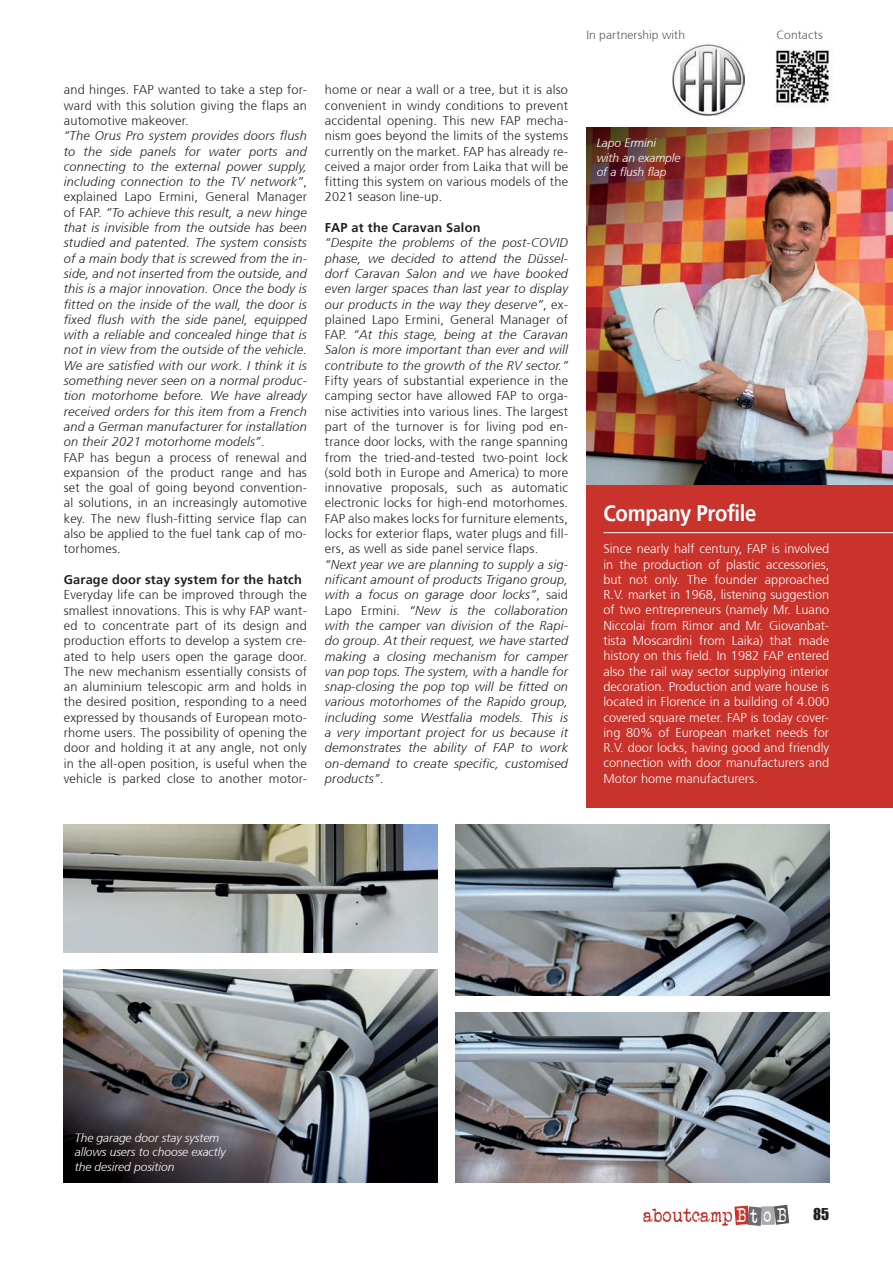
<style>
.page{position:relative;width:893px;height:1263px;background:#fff}
.page>*{position:absolute;margin:0;border:0;box-sizing:border-box;transform-origin:0 0}
.t1{font:700 22.5px "Frutiger 65";letter-spacing:-.015em;color:#fff;scale:.9 1}
.t2{font:19.95px "Veteran Typewriter";color:#fff;scale:.82 1}
.t3{font:15px "Impact";color:#231f20}
.t4{font:300 12.75px/15.3px "Frutiger 45";letter-spacing:.015em;color:#231f20;text-align:justify}
.t5{font:italic 300 12.75px/15.3px "Frutiger 46";letter-spacing:.015em;color:#231f20;text-align:justify}
.t6{font:300 12.75px/15.3px "Frutiger 45";color:#fff;text-align:justify}
.t7{font:700 12.75px "Frutiger 65";letter-spacing:.015em;color:#231f20}
.t8{font:italic 300 12px/14.4px "Frutiger 46";letter-spacing:-.005em;color:#fff}
.t9{font:300 12px "Frutiger 45";letter-spacing:.01em;color:#57585a}
.s1{font-family:"Frutiger 45";font-style:normal}
</style>
<div class="page">
<div style="left:761px;top:1206px;width:14px;height:19px;background:#a8a9ad"></div>
<svg style="left:774px;top:1205px;width:15px;height:20px"></svg>
<svg style="left:643px;top:1205px;width:119px;height:21px"></svg>
<div style="left:586px;top:484px;width:307px;height:323px;background:#c9332b"></div>
<img style="left:672px;top:44px;width:72px;height:71px">
<img style="left:775px;top:49px;width:58px;height:58px">
<hr style="left:586px;top:127px;width:243px;height:1px;background:#231f20">
<hr style="left:603px;top:532px;width:290px;height:1px;background:#fff">
<img style="left:586px;top:128px;width:307px;height:356px">
<img style="left:64px;top:825px;width:373px;height:127px">
<img style="left:64px;top:969px;width:373px;height:213px">
<img style="left:455px;top:825px;width:375px;height:170px">
<img style="left:455px;top:1012px;width:375px;height:170px">
<p class="t4" style="left:64px;top:82px;width:245px">and hinges. FAP wanted to take a step for&shy;ward with this solution giving the flaps an automotive makeover.</p>
<p class="t5" style="left:64px;top:128px;width:245px">“The Orus Pro system provides doors flush to the side panels for water ports and connecting to the external power supply, including connection to the TV network”<span class="s1">,</span></p>
<p class="t4" style="left:64px;top:190px;width:245px">explained Lapo Ermini, General Manager</p>
<p class="t5" style="left:64px;top:205px;width:245px"><span class="s1">of FAP.</span> “To achieve this result, a new hinge that is invisible from the outside has been studied and patented. The system consists of a main body that is screwed from the in&shy;side, and not inserted from the outside, and this is a major innovation. Once the body is fitted on the inside of the wall, the door is fixed flush with the side panel, equipped with a reliable and concealed hinge that is not in view from the outside of the vehicle.<br>We are satisfied with our work. I think it is something never seen on a normal produc&shy;tion motorhome before. We have already received orders for this item from a French and a German manufacturer for installation on their 2021 motorhome models”<span class="s1">.</span></p>
<p class="t4" style="left:64px;top:450px;width:245px">FAP has begun a process of renewal and expansion of the product range and has set the goal of going beyond convention&shy;al solutions, in an increasingly automotive key. The new flush-fitting service flap can also be applied to the fuel tank cap of mo&shy;torhomes.</p>
<p class="t7" style="left:64px;top:572px;width:240px">Garage door stay system for the hatch</p>
<p class="t4" style="left:64px;top:587px;width:245px">Everyday life can be improved through the smallest innovations. This is why FAP want&shy;ed to concentrate part of its design and production efforts to develop a system cre&shy;ated to help users open the garage door.<br>The new mechanism essentially consists of an aluminium telescopic arm and holds in the desired position, responding to a need expressed by thousands of European moto&shy;rhome users. The possibility of opening the door and holding it at any angle, not only in the all-open position, is useful when the vehicle is parked close to another motor-</p>
<p class="t4" style="left:325px;top:82px;width:245px">home or near a wall or a tree, but it is also convenient in windy conditions to prevent accidental opening. This new FAP mecha&shy;nism goes beyond the limits of the systems currently on the market. FAP has already re&shy;ceived a major order from Laika that will be fitting this system on various models of the 2021 season line-up.</p>
<p class="t7" style="left:325px;top:220px;width:157px">FAP at the Caravan Salon</p>
<p class="t5" style="left:325px;top:235px;width:245px">“Despite the problems of the post-COVID phase, we decided to attend the Düssel&shy;dorf Caravan Salon and we have booked even larger spaces than last year to display our products in the way they deserve”<span class="s1">, ex-</span></p>
<p class="t4" style="left:325px;top:312px;width:245px">plained Lapo Ermini, General Manager of</p>
<p class="t5" style="left:325px;top:327px;width:245px"><span class="s1">FAP.</span> “At this stage, being at the Caravan Salon is more important than ever and will contribute to the growth of the RV sector.”</p>
<p class="t4" style="left:325px;top:373px;width:245px">Fifty years of substantial experience in the camping sector have allowed FAP to orga&shy;nise activities into various lines. The largest part of the turnover is for living pod en&shy;trance door locks, with the range spanning from the tried-and-tested two-point lock (sold both in Europe and America) to more innovative proposals, such as automatic electronic locks for high-end motorhomes.<br>FAP also makes locks for furniture elements, locks for exterior flaps, water plugs and fill&shy;ers, as well as side panel service flaps.</p>
<p class="t5" style="left:325px;top:557px;width:245px">“Next year we are planning to supply a sig&shy;nificant amount of products Trigano group, with a focus on garage door locks”<span class="s1">, said Lapo Ermini.</span> “New is the collaboration with the camper van division of the Rapi&shy;do group. At their request, we have started making a closing mechanism for camper van pop tops. The system, with a handle for snap-closing the pop top will be fitted on various motorhomes of the Rapido group, including some Westfalia models. This is a very important project for us because it demonstrates the ability of FAP to work on-demand to create specific, customised products”<span class="s1">.</span></p>
<p class="t9" style="left:586px;top:28px;width:100px">In partnership with</p>
<p class="t9" style="left:777px;top:28px;width:48px">Contacts</p>
<p class="t8" style="left:597px;top:136px;width:85px">Lapo Ermini with an example of a flush flap</p>
<h1 class="t1" style="left:603px;top:500px;width:171px">Company Profile</h1>
<p class="t6" style="left:603px;top:541px;width:227px">Since nearly half century, FAP is involved in the production of plastic accessories, but not only. The founder approached R.V. market in 1968, listening suggestion of two entrepreneurs (namely Mr. Luano Niccolai from Rimor and Mr. Giovanbat&shy;tista Moscardini from Laika) that made history on this field. In 1982 FAP entered also the rail way sector supplying interior decoration. Production and ware house is located in Florence in a building of 4.000 covered square meter. FAP is today cover&shy;ing 80% of European market needs for R.V. door locks, having good and friendly connection with door manufacturers and Motor home manufacturers.</p>
<p class="t8" style="left:75px;top:1131px;width:152px">The garage door stay system allows users to choose exactly the desired position</p>
<h2 class="t2" style="left:737px;top:1206px;width:63px">BtoB</h2>
<p class="t3" style="left:813px;top:1202px;width:18px">85</p>
</div>
